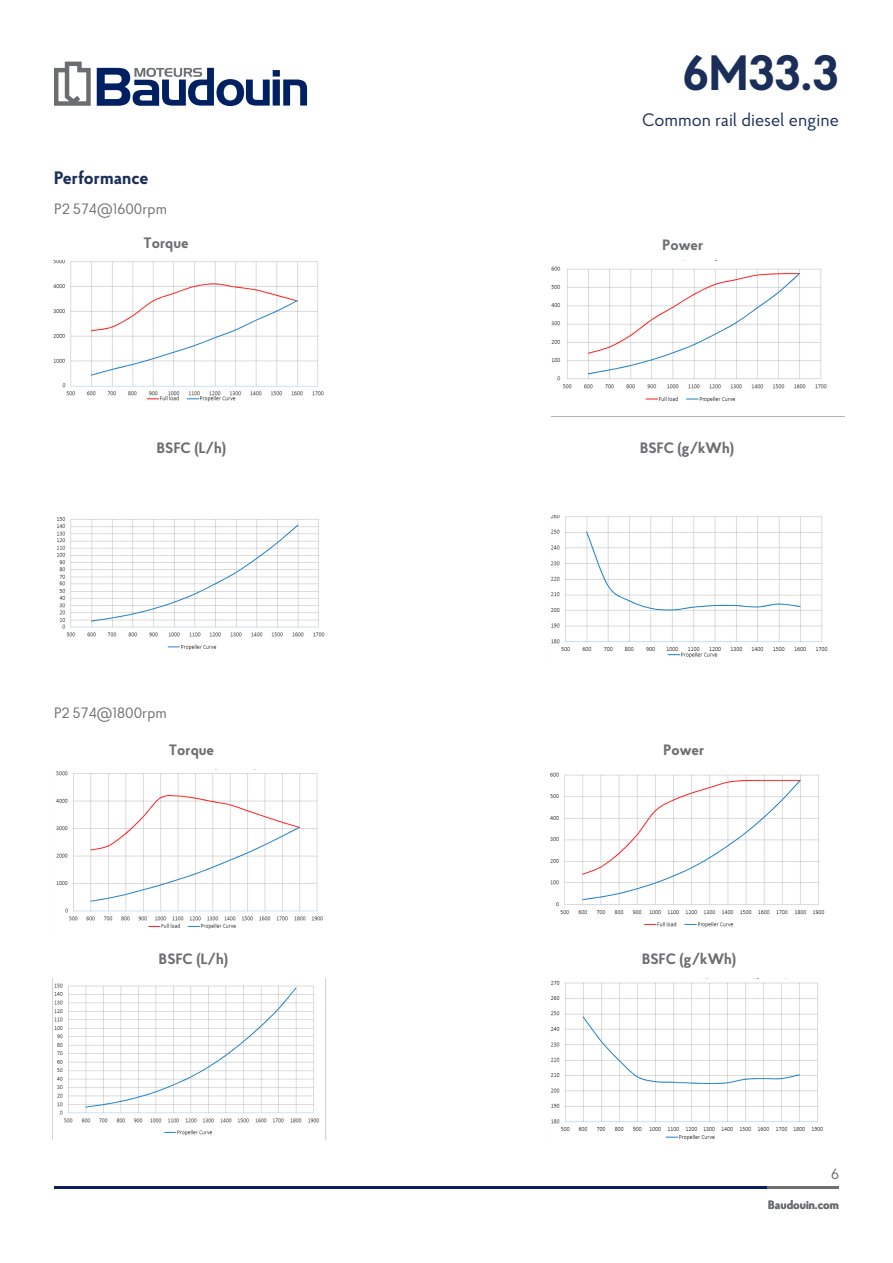
<style>
.page{position:relative;width:893px;height:1263px;background:#fff}
.page>*{position:absolute;margin:0;border:0;box-sizing:border-box;transform-origin:0 0}
.t1{font:700 49.5px "Proba Pro";color:#1b2e5a}
.t2{font:18px "Proba Pro";color:#1b2e5a}
.t3{font:700 18px "Proba Pro";color:#1b2e5a}
.t4{font:700 15px "Proba Pro";color:#6c6d70}
.t5{font:15px "Proba Pro";color:#6c6d70}
.t6{font:700 12px "Proba Pro";color:#6c6d70}
</style>
<div class="page">
<hr style="left:54px;top:1186px;width:715px;height:3px;background:#0e1d61">
<hr style="left:768px;top:1186px;width:71px;height:3px;background:#706f6f">
<svg style="left:97px;top:68px;width:210px;height:38px"></svg>
<svg style="left:54px;top:62px;width:37px;height:44px"></svg>
<img style="left:53px;top:260px;width:271px;height:142px">
<img style="left:551px;top:260px;width:276px;height:143px">
<img style="left:551px;top:515px;width:277px;height:143px">
<img style="left:57px;top:517px;width:268px;height:133px">
<img style="left:56px;top:769px;width:267px;height:160px">
<img style="left:550px;top:772px;width:275px;height:156px">
<img style="left:551px;top:980px;width:272px;height:161px">
<img style="left:54px;top:978px;width:273px;height:161px">
<p class="t3" style="left:54px;top:165px;width:96px">Performance</p>
<p class="t5" style="left:54px;top:199px;width:114px">P2 574@1600rpm</p>
<p class="t4" style="left:143px;top:232px;width:47px">Torque</p>
<p class="t1" style="left:683px;top:39px;width:158px">6M33.3</p>
<p class="t2" style="left:642px;top:108px;width:198px">Common rail diesel engine</p>
<p class="t4" style="left:662px;top:235px;width:42px">Power</p>
<p class="t4" style="left:157px;top:438px;width:71px">BSFC (L/h)</p>
<p class="t4" style="left:640px;top:438px;width:95px">BSFC (g/kWh)</p>
<p class="t5" style="left:54px;top:703px;width:114px">P2 574@1800rpm</p>
<p class="t4" style="left:169px;top:739px;width:47px">Torque</p>
<p class="t4" style="left:663px;top:739px;width:42px">Power</p>
<p class="t4" style="left:159px;top:949px;width:71px">BSFC (L/h)</p>
<p class="t4" style="left:642px;top:949px;width:95px">BSFC (g/kWh)</p>
<p class="t5" style="left:831px;top:1164px;width:9px">6</p>
<p class="t6" style="left:768px;top:1197px;width:72px">Baudouin.com</p>
</div>
